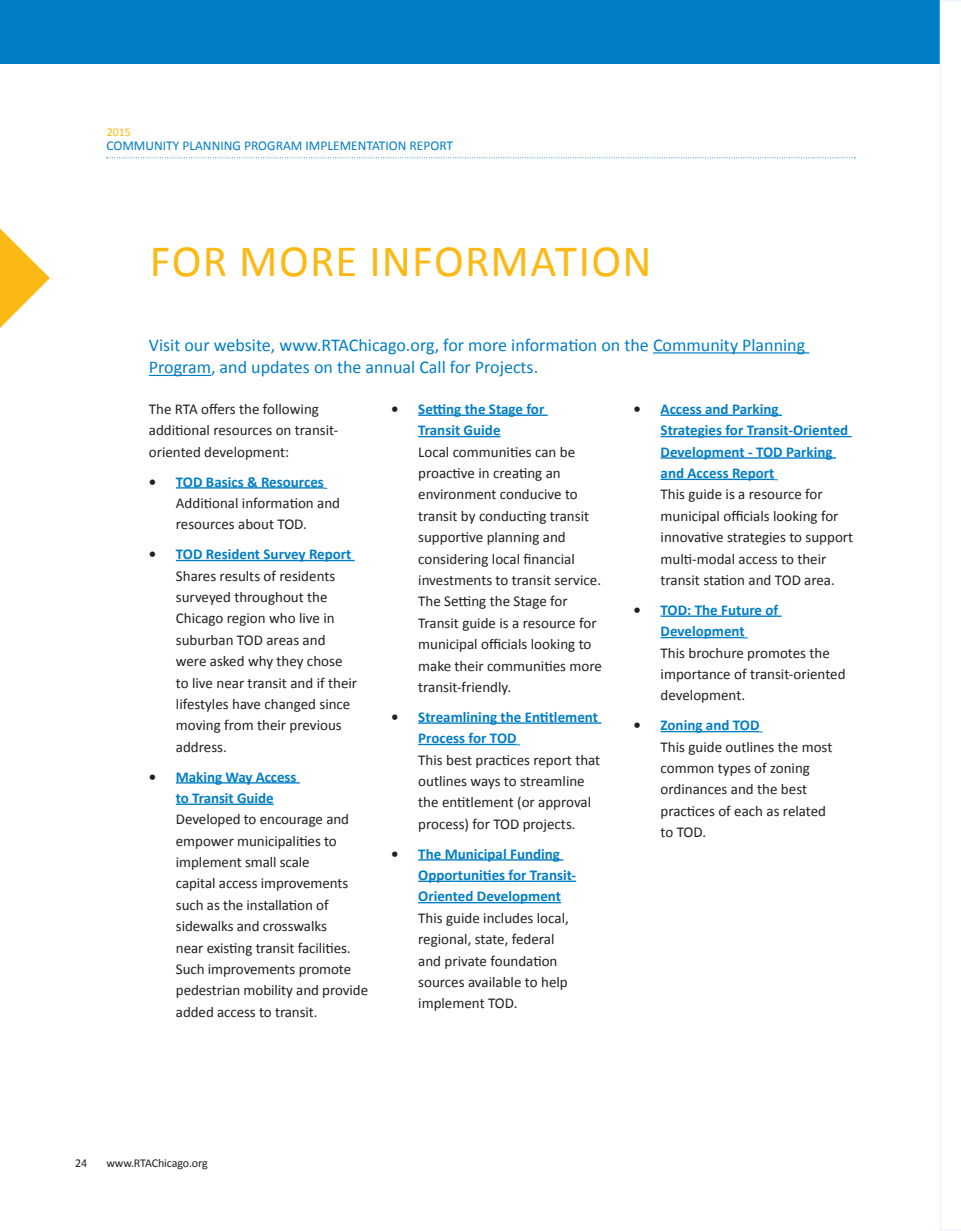
<style>
.page{position:relative;width:961px;height:1231px;background:#fff}
.page>*{position:absolute;margin:0;border:0;box-sizing:border-box;transform-origin:0 0}
.MAIN_HEADINGS{font:45px "Calibri";letter-spacing:.03em;color:#fcb814}
.INTRO_PARAGRAPH{font:18px/22.5px "Calibri";color:#007ec5}
.BULLETED_LISTS{font:15px/21.3px "Calibri";color:#231f20}
.t1{font:13.5px "Calibri";color:#007ec5}
.t2{font:12px "Calibri";letter-spacing:-.01em;color:#231f20}
.t3{font:12px "Calibri";color:#fcb814}
.s1{font-weight:700}
.s2{font-weight:700;color:#007ec5}
</style>
<div class="page">
<hr style="left:653px;top:352px;width:156px;height:1px;background:#007ec5">
<hr style="left:149px;top:375px;width:62px;height:1px;background:#007ec5">
<hr style="left:176px;top:487px;width:148px;height:1px;background:#007ec5">
<hr style="left:176px;top:560px;width:179px;height:1px;background:#007ec5">
<hr style="left:176px;top:782px;width:124px;height:1px;background:#007ec5">
<hr style="left:176px;top:803px;width:97px;height:2px;background:#007ec5">
<hr style="left:418px;top:414px;width:129px;height:2px;background:#007ec5">
<hr style="left:418px;top:436px;width:82px;height:1px;background:#007ec5">
<hr style="left:418px;top:722px;width:183px;height:2px;background:#007ec5">
<hr style="left:418px;top:744px;width:98px;height:1px;background:#007ec5">
<hr style="left:418px;top:859px;width:145px;height:1px;background:#007ec5">
<hr style="left:418px;top:880px;width:158px;height:2px;background:#007ec5">
<hr style="left:418px;top:902px;width:143px;height:1px;background:#007ec5">
<hr style="left:660px;top:414px;width:122px;height:2px;background:#007ec5">
<hr style="left:660px;top:436px;width:191px;height:1px;background:#007ec5">
<hr style="left:660px;top:457px;width:176px;height:2px;background:#007ec5">
<hr style="left:660px;top:479px;width:114px;height:1px;background:#007ec5">
<hr style="left:660px;top:615px;width:121px;height:2px;background:#007ec5">
<hr style="left:660px;top:637px;width:84px;height:1px;background:#007ec5">
<hr style="left:660px;top:731px;width:99px;height:1px;background:#007ec5">
<div style="left:0;top:0;width:939px;height:64px;background:#007ec5"></div>
<svg style="left:107px;top:157px;width:748px;height:1px"></svg>
<svg style="left:0;top:228px;width:50px;height:100px"></svg>
<svg style="left:939px;top:0;width:22px;height:1231px"></svg>
<p class="t3" style="left:107px;top:125px;width:26px">2015</p>
<p class="t1" style="left:106px;top:137px;width:348px">COMMUNITY PLANNING PROGRAM IMPLEMENTATION REPORT</p>
<p class="MAIN_HEADINGS" style="left:150px;top:233px;width:503px">FOR MORE INFORMATION</p>
<p class="INTRO_PARAGRAPH" style="left:149px;top:334px;width:658px">Visit our website, www.RTAChicago.org, for more information on the Community Planning<br>Program, and updates on the annual Call for Projects.</p>
<p class="BULLETED_LISTS" style="left:149px;top:398px;width:191px">The RTA offers the following additional resources on transit&shy;oriented development:</p>
<p class="BULLETED_LISTS" style="left:176px;top:471px;width:166px;text-indent:-27px"><span class="s1">•</span> <span class="s2">TOD Basics &amp; Resources<br></span>Additional information and resources about TOD.</p>
<p class="BULLETED_LISTS" style="left:176px;top:543px;width:183px;text-indent:-27px"><span class="s1">•</span> <span class="s2">TOD Resident Survey Report<br></span>Shares results of residents surveyed throughout the<br>Chicago region who live in suburban TOD areas and were asked why they chose to live near transit and if their lifestyles have changed since moving from their previous address.</p>
<p class="BULLETED_LISTS" style="left:176px;top:766px;width:194px;text-indent:-27px"><span class="s1">•</span> <span class="s2">Making Way Access<br>to Transit Guide<br></span>Developed to encourage and empower municipalities to implement small scale<br>capital access improvements such as the installation of sidewalks and crosswalks<br>near existing transit facilities.<br>Such improvements promote pedestrian mobility and provide added access to transit.</p>
<p class="BULLETED_LISTS" style="left:418px;top:398px;width:185px;text-indent:-27px"><span class="s1">•</span> <span class="s2">Setting the Stage for<br>Transit Guide<br></span>Local communities can be proactive in creating an environment conducive to transit by conducting transit supportive planning and considering local financial investments to transit service.<br>The Setting the Stage for<br>Transit guide is a resource for municipal officials looking to make their communities more transit-friendly.</p>
<p class="BULLETED_LISTS" style="left:418px;top:706px;width:184px;text-indent:-27px"><span class="s1">•</span> <span class="s2">Streamlining the Entitlement<br>Process for TOD<br></span>This best practices report that outlines ways to streamline the entitlement (or approval process) for TOD projects.</p>
<p class="BULLETED_LISTS" style="left:418px;top:843px;width:159px;text-indent:-27px"><span class="s1">•</span> <span class="s2">The Municipal Funding<br>Opportunities for Transit-<br>Oriented Development<br></span>This guide includes local, regional, state, federal and private foundation sources available to help implement TOD.</p>
<p class="BULLETED_LISTS" style="left:660px;top:398px;width:194px;text-indent:-27px"><span class="s1">•</span> <span class="s2">Access and Parking<br>Strategies for Transit-Oriented<br>Development - TOD Parking and Access Report<br></span>This guide is a resource for municipal officials looking for innovative strategies to support multi-modal access to their transit station and TOD area.</p>
<p class="BULLETED_LISTS" style="left:660px;top:599px;width:186px;text-indent:-27px"><span class="s1">•</span> <span class="s2">TOD: The Future of<br>Development<br></span>This brochure promotes the importance of transit-oriented development.</p>
<p class="BULLETED_LISTS" style="left:660px;top:714px;width:173px;text-indent:-27px"><span class="s1">•</span> <span class="s2">Zoning and TOD<br></span>This guide outlines the most common types of zoning ordinances and the best practices of each as related to TOD.</p>
<p class="t2" style="left:75px;top:1155px;width:14px">24</p>
<p class="t2" style="left:106px;top:1155px;width:103px">www.RTAChicago.org</p>
</div>
